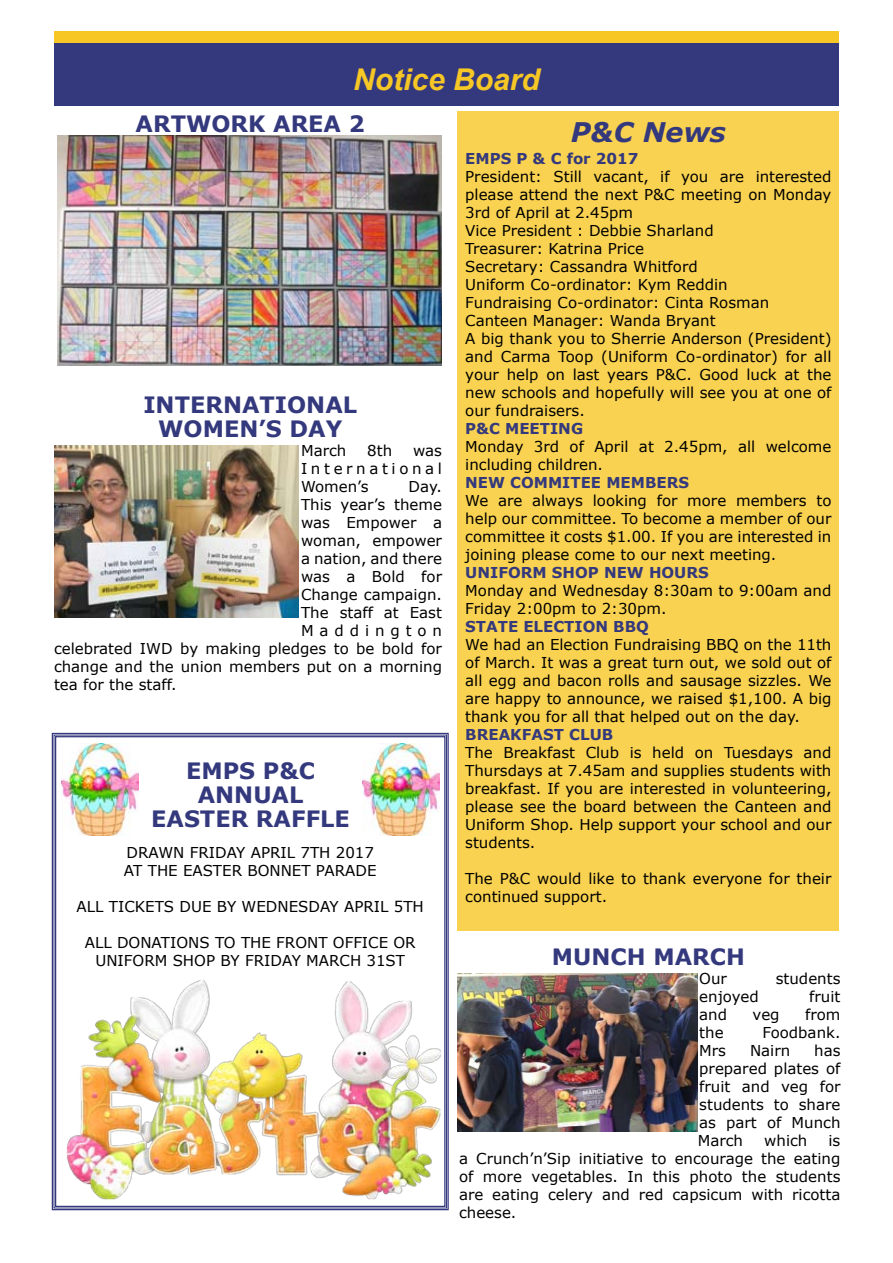
<style>
.page{position:relative;width:893px;height:1263px;background:#fff}
.page>*{position:absolute;margin:0;border:0;box-sizing:border-box;transform-origin:0 0}
.t1{font:italic 30px "Arial";color:#ffe600}
.t2{font:italic 700 30px "Arial";color:#f7c725}
.t3{font:italic 700 27px "Verdana";color:#34397d}
.t4{font:700 22.5px/24px "Verdana";color:#34397d;text-align:center}
.t5{font:15px/18px "Verdana";color:#000;text-align:justify}
.t6{font:700 15px "Verdana";color:#34397d}
.t7{font:15px "Verdana";letter-spacing:.395em;color:#000}
</style>
<div class="page">
<div style="left:54px;top:32px;width:785px;height:74px;background:#34397d"></div>
<div style="left:54px;top:32px;width:785px;height:11px;background:#f7c725"></div>
<div style="left:458px;top:112px;width:381px;height:40px;background:#f9d251"></div>
<div style="left:458px;top:152px;width:381px;height:779px;background:#f9d251"></div>
<img style="left:57px;top:135px;width:385px;height:230px">
<img style="left:54px;top:445px;width:244px;height:173px">
<img style="left:457px;top:974px;width:240px;height:158px">
<img style="left:51px;top:732px;width:398px;height:479px">
<img style="left:62px;top:743px;width:77px;height:92px">
<img style="left:362px;top:743px;width:78px;height:92px">
<h1 class="t1" style="left:217px;top:60px;width:245px">From the Principal</h1>
<h1 class="t2" style="left:353px;top:60px;width:188px">Notice Board</h1>
<h3 class="t4" style="left:136px;top:112px;width:231px">ARTWORK AREA 2</h3>
<h3 class="t4" style="left:143px;top:392px;width:215px">INTERNATIONAL<br>WOMEN’S DAY</h3>
<p class="t5" style="left:301px;top:441px;width:47px">March</p>
<p class="t5" style="left:367px;top:441px;width:26px">8th</p>
<p class="t5" style="left:301px;top:441px;width:143px;text-indent:112px">was International Women’s</p>
<p class="t5" style="left:409px;top:477px;width:35px">Day.</p>
<p class="t5" style="left:301px;top:495px;width:143px">This year’s theme</p>
<p class="t5" style="left:301px;top:513px;width:142px">was Empower a</p>
<p class="t5" style="left:301px;top:531px;width:143px">woman, empower</p>
<p class="t5" style="left:301px;top:549px;width:142px">a nation, and there</p>
<p class="t5" style="left:301px;top:567px;width:143px">was a Bold for</p>
<p class="t5" style="left:301px;top:585px;width:143px">Change campaign.</p>
<p class="t5" style="left:301px;top:603px;width:142px">The staff at East</p>
<p class="t7" style="left:301px;top:620px;width:143px">Maddington</p>
<p class="t5" style="left:54px;top:639px;width:390px">celebrated IWD by making pledges to be bold for</p>
<p class="t5" style="left:54px;top:657px;width:389px">change and the union members put on a morning</p>
<p class="t5" style="left:54px;top:675px;width:124px">tea for the staff.</p>
<h3 class="t4" style="left:151px;top:758px;width:200px">EMPS P&amp;C<br>ANNUAL<br>EASTER RAFFLE</h3>
<p class="t5" style="left:124px;top:843px;width:254px">DRAWN FRIDAY APRIL 7TH 2017<br>AT THE EASTER BONNET PARADE</p>
<p class="t5" style="left:77px;top:897px;width:349px">ALL TICKETS DUE BY WEDNESDAY APRIL 5TH</p>
<p class="t5" style="left:85px;top:933px;width:332px;text-align:center">ALL DONATIONS TO THE FRONT OFFICE OR<br>UNIFORM SHOP BY FRIDAY MARCH 31ST</p>
<h2 class="t3" style="left:571px;top:113px;width:157px">P&amp;C News</h2>
<p class="t6" style="left:465px;top:147px;width:175px">EMPS P &amp; C for 2017</p>
<p class="t5" style="left:465px;top:167px;width:368px;text-align:left">President: Still vacant, if you are interested please attend the next P&amp;C meeting on Monday 3rd of April at 2.45pm<br>Vice President : Debbie Sharland<br>Treasurer: Katrina Price<br>Secretary: Cassandra Whitford<br>Uniform Co-ordinator: Kym Reddin<br>Fundraising Co-ordinator: Cinta Rosman Canteen Manager: Wanda Bryant<br>A big thank you to Sherrie Anderson (President) and Carma Toop (Uniform Co-ordinator) for all your help on last years P&amp;C. Good luck at the new schools and hopefully will see you at one of our fundraisers.</p>
<p class="t6" style="left:465px;top:417px;width:119px">P&amp;C MEETING</p>
<p class="t5" style="left:465px;top:437px;width:368px">Monday 3rd of April at 2.45pm, all welcome including children.</p>
<p class="t6" style="left:465px;top:471px;width:225px">NEW COMMITEE MEMBERS</p>
<p class="t5" style="left:465px;top:491px;width:368px">We are always looking for more members to help our committee. To become a member of our committee it costs $1.00. If you are interested in joining please come to our next meeting.</p>
<p class="t6" style="left:465px;top:561px;width:245px">UNIFORM SHOP NEW HOURS</p>
<p class="t5" style="left:465px;top:581px;width:368px">Monday and Wednesday 8:30am to 9:00am and<br>Friday 2:00pm to 2:30pm.</p>
<p class="t6" style="left:465px;top:615px;width:185px">STATE ELECTION BBQ</p>
<p class="t5" style="left:465px;top:635px;width:368px">We had an Election Fundraising BBQ on the 11th of March. It was a great turn out, we sold out of all egg and bacon rolls and sausage sizzles. We are happy to announce, we raised $1,100. A big thank you for all that helped out on the day.</p>
<p class="t6" style="left:465px;top:723px;width:150px">BREAKFAST CLUB</p>
<p class="t5" style="left:465px;top:743px;width:368px">The Breakfast Club is held on Tuesdays and Thursdays at 7.45am and supplies students with breakfast. If you are interested in volunteering, please see the board between the Canteen and Uniform Shop. Help support your school and our students.</p>
<p class="t5" style="left:465px;top:869px;width:368px">The P&amp;C would like to thank everyone for their continued support.</p>
<h3 class="t4" style="left:552px;top:944px;width:194px">MUNCH MARCH</h3>
<p class="t5" style="left:699px;top:970px;width:29px">Our</p>
<p class="t5" style="left:776px;top:970px;width:66px">students</p>
<p class="t5" style="left:699px;top:988px;width:61px">enjoyed</p>
<p class="t5" style="left:809px;top:988px;width:33px">fruit</p>
<p class="t5" style="left:699px;top:1006px;width:29px">and</p>
<p class="t5" style="left:753px;top:1006px;width:29px">veg</p>
<p class="t5" style="left:805px;top:1006px;width:37px">from</p>
<p class="t5" style="left:699px;top:1024px;width:26px">the</p>
<p class="t5" style="left:762px;top:1024px;width:79px">Foodbank.</p>
<p class="t5" style="left:699px;top:1042px;width:28px">Mrs</p>
<p class="t5" style="left:750px;top:1042px;width:42px">Nairn</p>
<p class="t5" style="left:698px;top:1042px;width:144px;text-indent:116px">has prepared plates of fruit and veg for students to share as part of Munch March</p>
<p class="t5" style="left:764px;top:1132px;width:45px">which</p>
<p class="t5" style="left:459px;top:1132px;width:383px;text-indent:369px">is a Crunch’n’Sip initiative to encourage the eating of more vegetables. In this photo the students are eating celery and red capsicum with ricotta cheese.</p>
</div>
